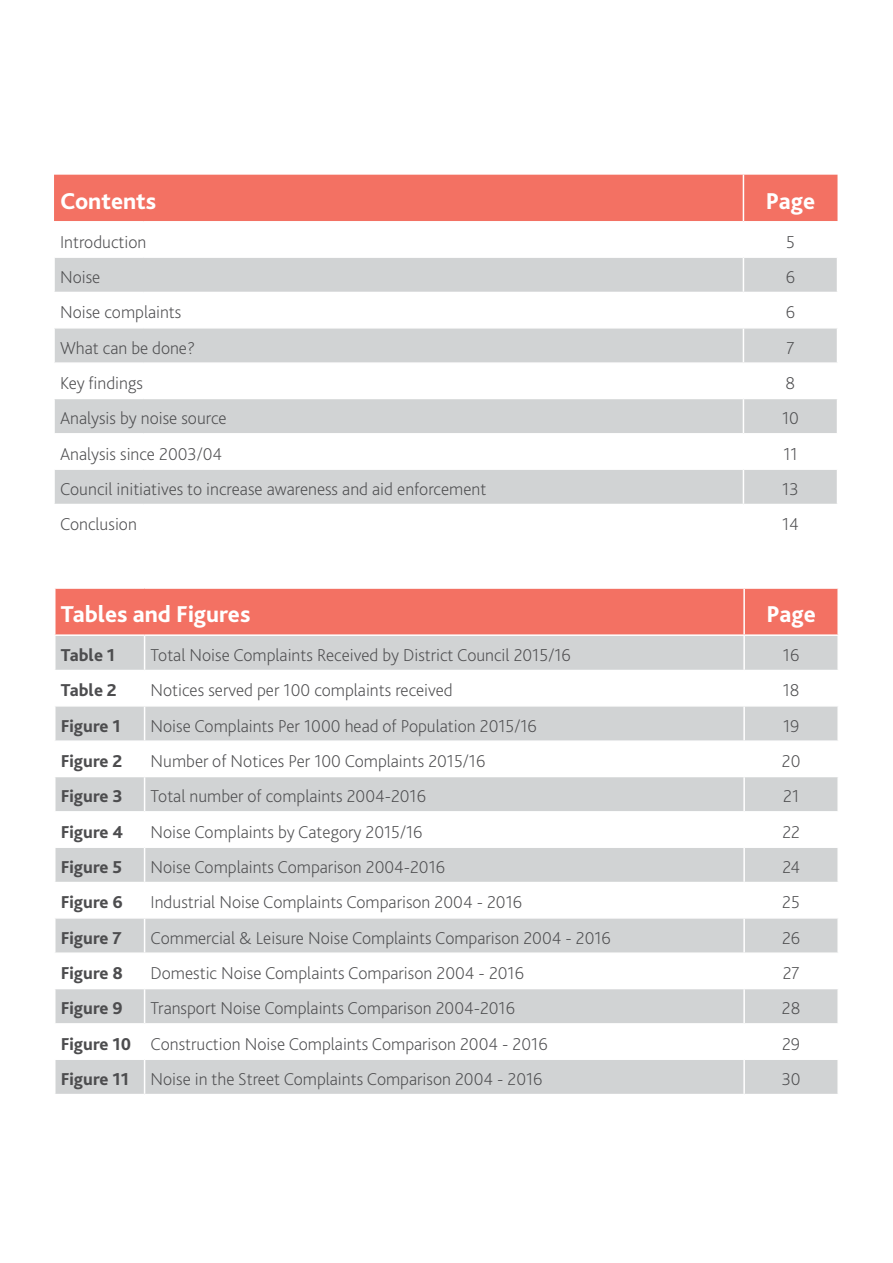
<style>
.page{position:relative;width:893px;height:1263px;background:#fff}
.page>*{position:absolute;margin:0;border:0;box-sizing:border-box;transform-origin:0 0}
.Small_Titles{font:800 24px "Bliss 2";color:#fff}
.body{font:200 18px "Bliss 2";color:#4d4d4f}
.t1{font:800 18px "Bliss 2";color:#4d4d4f}
</style>
<div class="page">
<div style="left:54px;top:175px;width:783px;height:46px;background:#f37163"></div>
<svg style="left:55px;top:258px;width:782px;height:246px;fill:#d1d3d4"></svg>
<hr style="left:743px;top:175px;width:1px;height:46px;background:#fff">
<hr style="left:743px;top:293px;width:1px;height:34px;background:#fff">
<hr style="left:743px;top:364px;width:1px;height:34px;background:#fff">
<hr style="left:743px;top:435px;width:1px;height:33px;background:#fff">
<hr style="left:53px;top:468px;width:91px;height:2px;background:#fff">
<hr style="left:144px;top:468px;width:599px;height:2px;background:#fff">
<hr style="left:53px;top:398px;width:91px;height:1px;background:#fff">
<hr style="left:144px;top:398px;width:599px;height:1px;background:#fff">
<hr style="left:53px;top:433px;width:91px;height:2px;background:#fff">
<hr style="left:144px;top:433px;width:599px;height:2px;background:#fff">
<hr style="left:53px;top:327px;width:91px;height:2px;background:#fff">
<hr style="left:144px;top:327px;width:599px;height:2px;background:#fff">
<hr style="left:53px;top:362px;width:91px;height:2px;background:#fff">
<hr style="left:144px;top:362px;width:599px;height:2px;background:#fff">
<hr style="left:53px;top:292px;width:91px;height:1px;background:#fff">
<hr style="left:144px;top:292px;width:599px;height:1px;background:#fff">
<hr style="left:743px;top:258px;width:1px;height:34px;background:#fff">
<hr style="left:743px;top:292px;width:95px;height:1px;background:#fff">
<hr style="left:743px;top:329px;width:1px;height:33px;background:#fff">
<hr style="left:743px;top:327px;width:95px;height:2px;background:#fff">
<hr style="left:743px;top:362px;width:95px;height:2px;background:#fff">
<hr style="left:743px;top:399px;width:1px;height:34px;background:#fff">
<hr style="left:743px;top:398px;width:95px;height:1px;background:#fff">
<hr style="left:743px;top:433px;width:95px;height:2px;background:#fff">
<hr style="left:743px;top:470px;width:1px;height:34px;background:#fff">
<hr style="left:743px;top:468px;width:95px;height:2px;background:#fff">
<div style="left:56px;top:589px;width:781px;height:45px;background:#f37163"></div>
<div style="left:56px;top:636px;width:781px;height:458px;background:#d1d3d4"></div>
<svg style="left:56px;top:671px;width:781px;height:387px"></svg>
<hr style="left:743px;top:589px;width:2px;height:45px;background:#fff">
<hr style="left:144px;top:636px;width:1px;height:34px;background:#fff">
<hr style="left:144px;top:707px;width:1px;height:33px;background:#fff">
<hr style="left:144px;top:777px;width:1px;height:34px;background:#fff">
<hr style="left:144px;top:848px;width:1px;height:34px;background:#fff">
<hr style="left:144px;top:919px;width:1px;height:33px;background:#fff">
<hr style="left:144px;top:989px;width:1px;height:34px;background:#fff">
<hr style="left:144px;top:1060px;width:1px;height:34px;background:#fff">
<hr style="left:743px;top:636px;width:2px;height:34px;background:#fff">
<hr style="left:743px;top:707px;width:2px;height:33px;background:#fff">
<hr style="left:743px;top:777px;width:2px;height:34px;background:#fff">
<hr style="left:743px;top:848px;width:2px;height:34px;background:#fff">
<hr style="left:743px;top:919px;width:2px;height:33px;background:#fff">
<hr style="left:743px;top:989px;width:2px;height:34px;background:#fff">
<hr style="left:743px;top:1060px;width:2px;height:34px;background:#fff">
<hr style="left:145px;top:1023px;width:599px;height:2px;background:#fff">
<hr style="left:145px;top:1058px;width:599px;height:2px;background:#fff">
<hr style="left:743px;top:1025px;width:2px;height:33px;background:#fff">
<hr style="left:744px;top:1023px;width:95px;height:2px;background:#fff">
<hr style="left:744px;top:1058px;width:95px;height:2px;background:#fff">
<hr style="left:744px;top:952px;width:95px;height:2px;background:#fff">
<hr style="left:744px;top:988px;width:95px;height:1px;background:#fff">
<hr style="left:145px;top:952px;width:599px;height:2px;background:#fff">
<hr style="left:743px;top:954px;width:2px;height:34px;background:#fff">
<hr style="left:145px;top:988px;width:599px;height:1px;background:#fff">
<hr style="left:145px;top:882px;width:599px;height:1px;background:#fff">
<hr style="left:145px;top:917px;width:599px;height:2px;background:#fff">
<hr style="left:743px;top:883px;width:2px;height:34px;background:#fff">
<hr style="left:744px;top:882px;width:95px;height:1px;background:#fff">
<hr style="left:744px;top:917px;width:95px;height:2px;background:#fff">
<hr style="left:145px;top:811px;width:599px;height:2px;background:#fff">
<hr style="left:145px;top:846px;width:599px;height:2px;background:#fff">
<hr style="left:743px;top:813px;width:2px;height:33px;background:#fff">
<hr style="left:744px;top:811px;width:95px;height:2px;background:#fff">
<hr style="left:744px;top:846px;width:95px;height:2px;background:#fff">
<hr style="left:145px;top:740px;width:599px;height:2px;background:#fff">
<hr style="left:145px;top:776px;width:599px;height:1px;background:#fff">
<hr style="left:743px;top:742px;width:2px;height:34px;background:#fff">
<hr style="left:744px;top:740px;width:95px;height:2px;background:#fff">
<hr style="left:744px;top:776px;width:95px;height:1px;background:#fff">
<hr style="left:145px;top:670px;width:599px;height:1px;background:#fff">
<hr style="left:145px;top:705px;width:599px;height:2px;background:#fff">
<hr style="left:743px;top:671px;width:2px;height:34px;background:#fff">
<hr style="left:744px;top:670px;width:95px;height:1px;background:#fff">
<hr style="left:744px;top:705px;width:95px;height:2px;background:#fff">
<hr style="left:54px;top:670px;width:91px;height:1px;background:#fff">
<hr style="left:144px;top:671px;width:1px;height:34px;background:#fff">
<hr style="left:54px;top:705px;width:91px;height:2px;background:#fff">
<hr style="left:54px;top:740px;width:91px;height:2px;background:#fff">
<hr style="left:144px;top:742px;width:1px;height:34px;background:#fff">
<hr style="left:54px;top:776px;width:91px;height:1px;background:#fff">
<hr style="left:54px;top:811px;width:91px;height:2px;background:#fff">
<hr style="left:144px;top:813px;width:1px;height:33px;background:#fff">
<hr style="left:54px;top:846px;width:91px;height:2px;background:#fff">
<hr style="left:54px;top:882px;width:91px;height:1px;background:#fff">
<hr style="left:144px;top:883px;width:1px;height:34px;background:#fff">
<hr style="left:54px;top:917px;width:91px;height:2px;background:#fff">
<hr style="left:54px;top:952px;width:91px;height:2px;background:#fff">
<hr style="left:144px;top:954px;width:1px;height:34px;background:#fff">
<hr style="left:54px;top:988px;width:91px;height:1px;background:#fff">
<hr style="left:54px;top:1023px;width:91px;height:2px;background:#fff">
<hr style="left:144px;top:1025px;width:1px;height:33px;background:#fff">
<hr style="left:54px;top:1058px;width:91px;height:2px;background:#fff">
<p class="Small_Titles" style="left:60px;top:186px;width:98px">Contents</p>
<p class="Small_Titles" style="left:766px;top:186px;width:51px">Page</p>
<p class="body" style="left:60px;top:230px;width:88px">Introduction</p>
<p class="body" style="left:786px;top:230px;width:10px">5</p>
<p class="body" style="left:60px;top:266px;width:42px">Noise</p>
<p class="body" style="left:786px;top:266px;width:11px">6</p>
<p class="body" style="left:60px;top:301px;width:123px">Noise complaints</p>
<p class="body" style="left:786px;top:301px;width:11px">6</p>
<p class="body" style="left:60px;top:336px;width:137px">What can be done?</p>
<p class="body" style="left:786px;top:336px;width:10px">7</p>
<p class="body" style="left:60px;top:372px;width:84px">Key findings</p>
<p class="body" style="left:786px;top:372px;width:11px">8</p>
<p class="body" style="left:60px;top:407px;width:168px">Analysis by noise source</p>
<p class="body" style="left:782px;top:407px;width:18px">10</p>
<p class="body" style="left:60px;top:442px;width:164px">Analysis since 2003/04</p>
<p class="body" style="left:783px;top:442px;width:16px">11</p>
<p class="body" style="left:60px;top:478px;width:428px">Council initiatives to increase awareness and aid enforcement</p>
<p class="body" style="left:782px;top:478px;width:18px">13</p>
<p class="body" style="left:60px;top:513px;width:78px">Conclusion</p>
<p class="body" style="left:782px;top:513px;width:18px">14</p>
<p class="Small_Titles" style="left:61px;top:599px;width:191px">Tables and Figures</p>
<p class="Small_Titles" style="left:766px;top:599px;width:51px">Page</p>
<p class="t1" style="left:61px;top:644px;width:56px">Table 1</p>
<p class="body" style="left:151px;top:644px;width:422px">Total Noise Complaints Received by District Council 2015/16</p>
<p class="body" style="left:783px;top:644px;width:18px">16</p>
<p class="t1" style="left:61px;top:679px;width:58px">Table 2</p>
<p class="body" style="left:151px;top:679px;width:304px">Notices served per 100 complaints received</p>
<p class="body" style="left:783px;top:679px;width:18px">18</p>
<p class="t1" style="left:61px;top:714px;width:61px">Figure 1</p>
<p class="body" style="left:151px;top:714px;width:388px">Noise Complaints Per 1000 head of Population 2015/16</p>
<p class="body" style="left:783px;top:714px;width:18px">19</p>
<p class="t1" style="left:61px;top:750px;width:63px">Figure 2</p>
<p class="body" style="left:151px;top:750px;width:336px">Number of Notices Per 100 Complaints 2015/16</p>
<p class="body" style="left:782px;top:750px;width:20px">20</p>
<p class="t1" style="left:61px;top:785px;width:63px">Figure 3</p>
<p class="body" style="left:151px;top:785px;width:277px">Total number of complaints 2004-2016</p>
<p class="body" style="left:783px;top:785px;width:17px">21</p>
<p class="t1" style="left:61px;top:820px;width:64px">Figure 4</p>
<p class="body" style="left:151px;top:820px;width:274px">Noise Complaints by Category 2015/16</p>
<p class="body" style="left:782px;top:820px;width:19px">22</p>
<p class="t1" style="left:61px;top:856px;width:63px">Figure 5</p>
<p class="body" style="left:151px;top:856px;width:296px">Noise Complaints Comparison 2004-2016</p>
<p class="body" style="left:782px;top:856px;width:19px">24</p>
<p class="t1" style="left:61px;top:891px;width:64px">Figure 6</p>
<p class="body" style="left:151px;top:891px;width:373px">Industrial Noise Complaints Comparison 2004 - 2016</p>
<p class="body" style="left:782px;top:891px;width:19px">25</p>
<p class="t1" style="left:61px;top:926px;width:62px">Figure 7</p>
<p class="body" style="left:151px;top:926px;width:462px">Commercial &amp; Leisure Noise Complaints Comparison 2004 - 2016</p>
<p class="body" style="left:782px;top:926px;width:20px">26</p>
<p class="t1" style="left:61px;top:962px;width:64px">Figure 8</p>
<p class="body" style="left:151px;top:962px;width:375px">Domestic Noise Complaints Comparison 2004 - 2016</p>
<p class="body" style="left:783px;top:962px;width:18px">27</p>
<p class="t1" style="left:61px;top:997px;width:63px">Figure 9</p>
<p class="body" style="left:151px;top:997px;width:366px">Transport Noise Complaints Comparison 2004-2016</p>
<p class="body" style="left:782px;top:997px;width:20px">28</p>
<p class="t1" style="left:61px;top:1032px;width:72px">Figure 10</p>
<p class="body" style="left:151px;top:1032px;width:399px">Construction Noise Complaints Comparison 2004 - 2016</p>
<p class="body" style="left:782px;top:1032px;width:20px">29</p>
<p class="t1" style="left:61px;top:1068px;width:70px">Figure 11</p>
<p class="body" style="left:151px;top:1068px;width:394px">Noise in the Street Complaints Comparison 2004 - 2016</p>
<p class="body" style="left:782px;top:1068px;width:21px">30</p>
</div>
